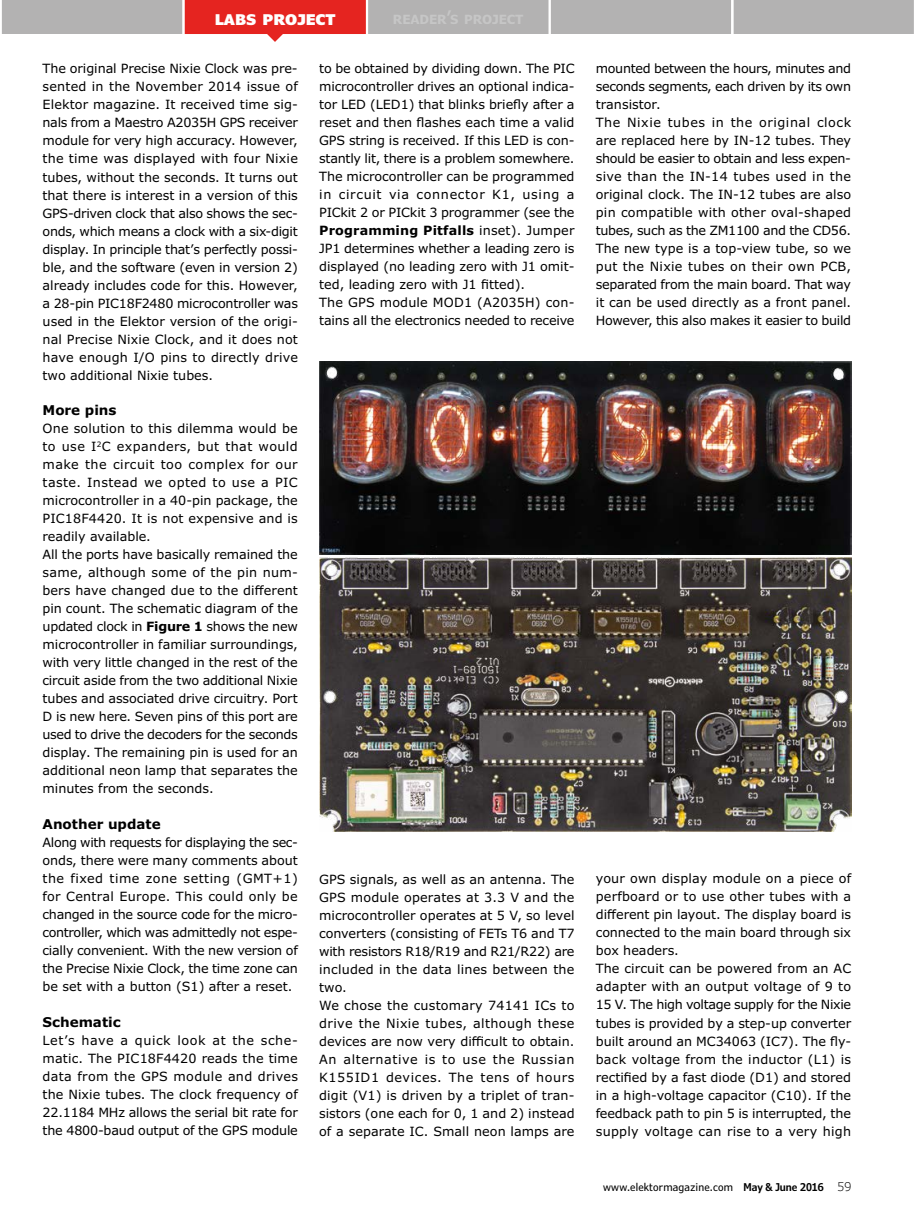
<style>
.page{position:relative;width:915px;height:1212px;background:#fff}
.page>*{position:absolute;margin:0;border:0;box-sizing:border-box;transform-origin:0 0}
.t1{font:700 condensed 21px "Verdana Pro";color:#fff}
.t2{font:700 13.5px "Verdana Pro";color:#000}
.t3{font:12.75px/18px "Verdana Pro";color:#000}
.t4{font:condensed 10.8px "Verdana Pro";letter-spacing:.02em;color:#000}
.s1{font-weight:700}
.s2{font-weight:600}
.s3{font-weight:300;font-stretch:normal;font-size:12.15px}
</style>
<div class="page">
<div style="left:0;top:0;width:914px;height:34px;background:#b3b2b2"></div>
<svg style="left:184px;top:0;width:182px;height:42px"></svg>
<hr style="left:0;top:0;width:2px;height:34px;background:#fff">
<hr style="left:182px;top:0;width:2px;height:35px;background:#fff">
<hr style="left:366px;top:0;width:2px;height:35px;background:#fff">
<hr style="left:548px;top:0;width:2px;height:35px;background:#fff">
<hr style="left:730px;top:0;width:3px;height:35px;background:#fff">
<hr style="left:913px;top:0;width:1px;height:35px;background:#fff">
<img style="left:319px;top:361px;width:531px;height:193px">
<img style="left:319px;top:557px;width:531px;height:274px">
<h1 class="t1" style="left:215px;top:3px;width:122px">labs project</h1>
<p class="t3" style="left:43px;top:60px;width:257px;text-align:justify">The original Precise Nixie Clock was pre&shy;sented in the November 2014 issue of Elektor magazine. It received time sig&shy;nals from a Maestro A2035H GPS receiver module for very high accuracy. However, the time was displayed with four Nixie tubes, without the seconds. It turns out that there is interest in a version of this GPS-driven clock that also shows the sec&shy;onds, which means a clock with a six-digit display. In principle that’s perfectly possi&shy;ble, and the software (even in version 2) already includes code for this. However, a 28-pin PIC18F2480 microcontroller was used in the Elektor version of the origi&shy;nal Precise Nixie Clock, and it does not have enough I/O pins to directly drive two additional Nixie tubes.</p>
<p class="t2" style="left:43px;top:402px;width:75px">More pins</p>
<p class="t3" style="left:43px;top:420px;width:257px">One solution to this dilemma would be to use I<sup>2</sup>C expanders, but that would make the circuit too complex for our taste. Instead we opted to use a PIC microcontroller in a 40-pin package, the PIC18F4420. It is not expensive and is readily available.<br>All the ports have basically remained the same, although some of the pin num&shy;bers have changed due to the different pin count. The schematic diagram of the updated clock in <span class="s1">Figure 1</span> shows the new microcontroller in familiar surroundings, with very little changed in the rest of the circuit aside from the two additional Nixie tubes and associated drive circuitry. Port D is new here. Seven pins of this port are used to drive the decoders for the seconds display. The remaining pin is used for an additional neon lamp that separates the minutes from the seconds.</p>
<p class="t2" style="left:43px;top:816px;width:120px">Another update</p>
<p class="t3" style="left:43px;top:834px;width:257px;text-align:justify">Along with requests for displaying the sec&shy;onds, there were many comments about the fixed time zone setting (GMT+1) for Central Europe. This could only be changed in the source code for the micro&shy;controller, which was admittedly not espe&shy;cially convenient. With the new version of the Precise Nixie Clock, the time zone can be set with a button (S1) after a reset.</p>
<p class="t2" style="left:43px;top:1014px;width:80px">Schematic</p>
<p class="t3" style="left:43px;top:1032px;width:257px;text-align:justify">Let’s have a quick look at the sche&shy;matic. The PIC18F4420 reads the time data from the GPS module and drives the Nixie tubes. The clock frequency of 22.1184 MHz allows the serial bit rate for the 4800-baud output of the GPS module</p>
<p class="t3" style="left:319px;top:60px;width:257px">to be obtained by dividing down. The PIC microcontroller drives an optional indica&shy;tor LED (LED1) that blinks briefly after a reset and then flashes each time a valid GPS string is received. If this LED is con&shy;stantly lit, there is a problem somewhere.<br>The microcontroller can be programmed in circuit via connector K1, using a PICkit 2 or PICkit 3 programmer (see the <span class="s1">Programming Pitfalls</span> inset). Jumper JP1 determines whether a leading zero is displayed (no leading zero with J1 omit&shy;ted, leading zero with J1 fitted).<br>The GPS module MOD1 (A2035H) con&shy;tains all the electronics needed to receive</p>
<p class="t3" style="left:319px;top:870px;width:257px">GPS signals, as well as an antenna. The GPS module operates at 3.3 V and the microcontroller operates at 5 V, so level converters (consisting of FETs T6 and T7 with resistors R18/R19 and R21/R22) are included in the data lines between the two.<br>We chose the customary 74141 ICs to drive the Nixie tubes, although these devices are now very difficult to obtain.<br>An alternative is to use the Russian K155ID1 devices. The tens of hours digit (V1) is driven by a triplet of tran&shy;sistors (one each for 0, 1 and 2) instead of a separate IC. Small neon lamps are</p>
<p class="t3" style="left:595px;top:60px;width:257px">mounted between the hours, minutes and seconds segments, each driven by its own transistor.<br>The Nixie tubes in the original clock are replaced here by IN-12 tubes. They should be easier to obtain and less expen&shy;sive than the IN-14 tubes used in the original clock. The IN-12 tubes are also pin compatible with other oval-shaped tubes, such as the ZM1100 and the CD56.<br>The new type is a top-view tube, so we put the Nixie tubes on their own PCB, separated from the main board. That way it can be used directly as a front panel.<br>However, this also makes it easier to build</p>
<p class="t3" style="left:595px;top:870px;width:257px">your own display module on a piece of perfboard or to use other tubes with a different pin layout. The display board is connected to the main board through six box headers.<br>The circuit can be powered from an AC adapter with an output voltage of 9 to 15 V. The high voltage supply for the Nixie tubes is provided by a step-up converter built around an MC34063 (IC7). The fly&shy;back voltage from the inductor (L1) is rectified by a fast diode (D1) and stored in a high-voltage capacitor (C10). If the feedback path to pin 5 is interrupted, the supply voltage can rise to a very high</p>
<p class="t4" style="left:603px;top:1180px;width:249px">www.elektormagazine.com <span class="s2">May &amp; June 2016</span> <span class="s3">59</span></p>
</div>
